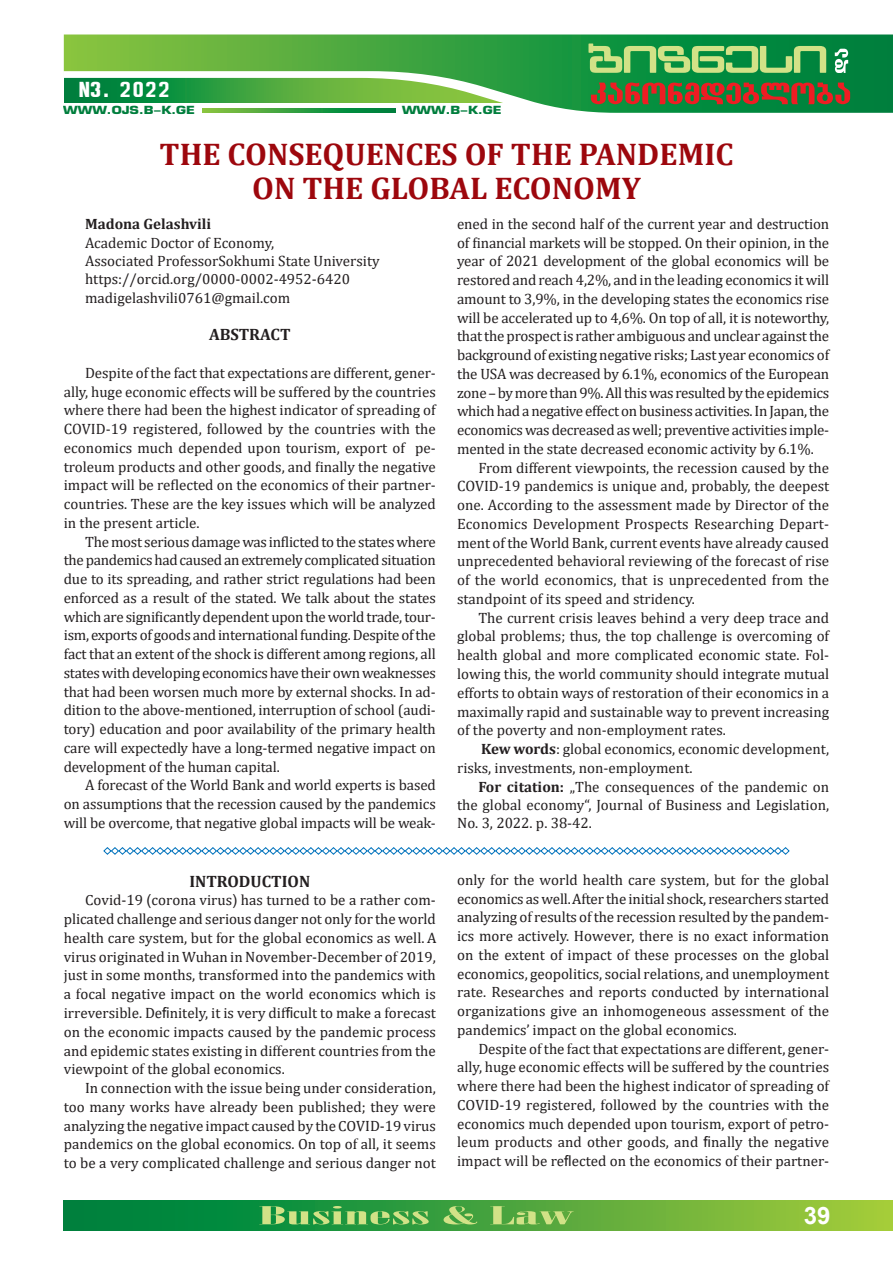
<style>
.page{position:relative;width:893px;height:1263px;background:#fff}
.page>*{position:absolute;margin:0;border:0;box-sizing:border-box;transform-origin:0 0}
.sat_eng{font:700 31.5px "Cambria";color:#9d070d}
.t1{font:700 24px "Arial";color:#fff}
.t2{font:19.5px "Ps Balavari M";color:#fff}
.resume{font:700 16.5px "Cambria";color:#231f20}
.No_Spacing{font:15px/18.8px "Cambria";color:#231f20;text-align:justify}
.PS_TXT{font:15px/18.8px "Ps Kolkheti 3";color:#231f20;text-align:justify}
.Gvari_eng{font:700 15px "Cambria";color:#231f20}
.t3{font:700 10.95px "Europe";color:#007e3d;scale:1.21 1}
.s1{font-weight:700}
</style>
<div class="page">
<svg style="left:64px;top:1200px;width:829px;height:30px;background:#4aa53c"></svg>
<svg style="left:259px;top:1206px;width:315px;height:18px;background:#6bb557"></svg>
<svg style="left:64px;top:34px;width:829px;height:12px;background:#3da347"></svg>
<svg style="left:64px;top:46px;width:829px;height:67px;background:#5fa75c"></svg>
<div style="left:588px;top:44px;width:5px;height:9px;background:#d2e287"></div>
<svg style="left:103px;top:847px;width:687px;height:8px"></svg>
<h3 class="t2" style="left:79px;top:80px;width:94px">N3. 2022</h3>
<p class="t3" style="left:63px;top:103px;width:110px">WWW.OJS.B-K.GE</p>
<p class="t3" style="left:402px;top:103px;width:84px">WWW.B-K.GE</p>
<p class="sat_eng" style="left:160px;top:132px;width:575px">THE CONSEQUENCES OF THE PANDEMIC</p>
<p class="sat_eng" style="left:252px;top:166px;width:390px">ON THE GLOBAL ECONOMY</p>
<p class="Gvari_eng" style="left:85px;top:213px;width:128px">Madona Gelashvili</p>
<p class="No_Spacing" style="left:85px;top:233px;width:191px">Academic Doctor of Economy,</p>
<p class="No_Spacing" style="left:85px;top:252px;width:296px">Associated ProfessorSokhumi State University</p>
<p class="PS_TXT" style="left:85px;top:270px;width:267px">https://orcid.org/0000-0002-4952-6420</p>
<p class="PS_TXT" style="left:85px;top:289px;width:207px">madigelashvili0761@gmail.com</p>
<p class="resume" style="left:209px;top:323px;width:83px">ABSTRACT</p>
<p class="No_Spacing" style="left:64px;top:363px;width:374px;text-indent:21px">Despite of the fact that expectations are different, gener&shy;ally, huge economic effects will be suffered by the countries where there had been the highest indicator of spreading of COVID-19 registered, followed by the countries with the economics much depended upon tourism, export of pe&shy;troleum products and other goods, and finally the negative impact will be reflected on the economics of their partner&shy;countries. These are the key issues which will be analyzed in the present article.</p>
<p class="No_Spacing" style="left:64px;top:532px;width:374px;text-indent:21px">The most serious damage was inflicted to the states where the pandemics had caused an extremely complicated situation due to its spreading, and rather strict regulations had been enforced as a result of the stated. We talk about the states which are significantly dependent upon the world trade, tour&shy;ism, exports of goods and international funding. Despite of the fact that an extent of the shock is different among regions, all states with developing economics have their own weaknesses that had been worsen much more by external shocks. In ad&shy;dition to the above-mentioned, interruption of school (audi&shy;tory) education and poor availability of the primary health care will expectedly have a long-termed negative impact on development of the human capital.</p>
<p class="No_Spacing" style="left:64px;top:776px;width:374px;text-indent:21px">A forecast of the World Bank and world experts is based on assumptions that the recession caused by the pandemics will be overcome, that negative global impacts will be weak-</p>
<p class="No_Spacing" style="left:457px;top:214px;width:374px">ened in the second half of the current year and destruction of financial markets will be stopped. On their opinion, in the year of 2021 development of the global economics will be restored and reach 4,2%, and in the leading economics it will amount to 3,9%, in the developing states the economics rise will be accelerated up to 4,6%. On top of all, it is noteworthy, that the prospect is rather ambiguous and unclear against the background of existing negative risks; Last year economics of the USA was decreased by 6.1%, economics of the European zone – by more than 9%. All this was resulted by the epidemics which had a negative effect on business activities. In Japan, the economics was decreased as well; preventive activities imple&shy;mented in the state decreased economic activity by 6.1%.</p>
<p class="No_Spacing" style="left:457px;top:458px;width:374px;text-indent:21px">From different viewpoints, the recession caused by the COVID-19 pandemics is unique and, probably, the deepest one. According to the assessment made by Director of the Economics Development Prospects Researching Depart&shy;ment of the World Bank, current events have already caused unprecedented behavioral reviewing of the forecast of rise of the world economics, that is unprecedented from the standpoint of its speed and stridency.</p>
<p class="No_Spacing" style="left:457px;top:608px;width:374px;text-indent:21px">The current crisis leaves behind a very deep trace and global problems; thus, the top challenge is overcoming of health global and more complicated economic state. Fol&shy;lowing this, the world community should integrate mutual efforts to obtain ways of restoration of their economics in a maximally rapid and sustainable way to prevent increasing of the poverty and non-employment rates.</p>
<p class="No_Spacing" style="left:457px;top:739px;width:374px;text-indent:24px"><span class="s1">Kew words</span>: global economics, economic development, risks, investments, non-employment.</p>
<p class="No_Spacing" style="left:457px;top:777px;width:374px;line-height:18.3px;text-indent:21px"><span class="s1">For citation:</span> „The consequences of the pandemic on the global economy“, Journal of Business and Legislation, No. 3, 2022. p. 38-42.</p>
<p class="resume" style="left:189px;top:869px;width:122px">INTRODUCTION</p>
<p class="PS_TXT" style="left:64px;top:891px;width:374px;text-indent:21px">Covid-19 (corona virus) has turned to be a rather com&shy;plicated challenge and serious danger not only for the world health care system, but for the global economics as well. A virus originated in Wuhan in November-December of 2019, just in some months, transformed into the pandemics with a focal negative impact on the world economics which is irreversible. Definitely, it is very difficult to make a forecast on the economic impacts caused by the pandemic process and epidemic states existing in different countries from the viewpoint of the global economics.</p>
<p class="PS_TXT" style="left:64px;top:1078px;width:374px;text-indent:21px">In connection with the issue being under consideration, too many works have already been published; they were analyzing the negative impact caused by the COVID-19 virus pandemics on the global economics. On top of all, it seems to be a very complicated challenge and serious danger not</p>
<p class="PS_TXT" style="left:457px;top:870px;width:374px">only for the world health care system, but for the global economics aswell.After the initial shock, researchers started analyzing of results ofthe recession resulted by the pandem&shy;ics more actively. However, there is no exact information on the extent of impact of these processes on the global economics, geopolitics, social relations, and unemployment rate. Researches and reports conducted by international organizations give an inhomogeneous assessment of the pandemics’ impact on the global economics.</p>
<p class="PS_TXT" style="left:457px;top:1039px;width:374px;text-indent:21px">Despite of the fact that expectations are different, gener&shy;ally, huge economic effects will be suffered by the countries where there had been the highest indicator of spreading of COVID-19 registered, followed by the countries with the economics much depended upon tourism, export of petro&shy;leum products and other goods, and finally the negative impact will be reflected on the economics of their partner-</p>
<h2 class="t1" style="left:804px;top:1198px;width:28px">39</h2>
</div>
